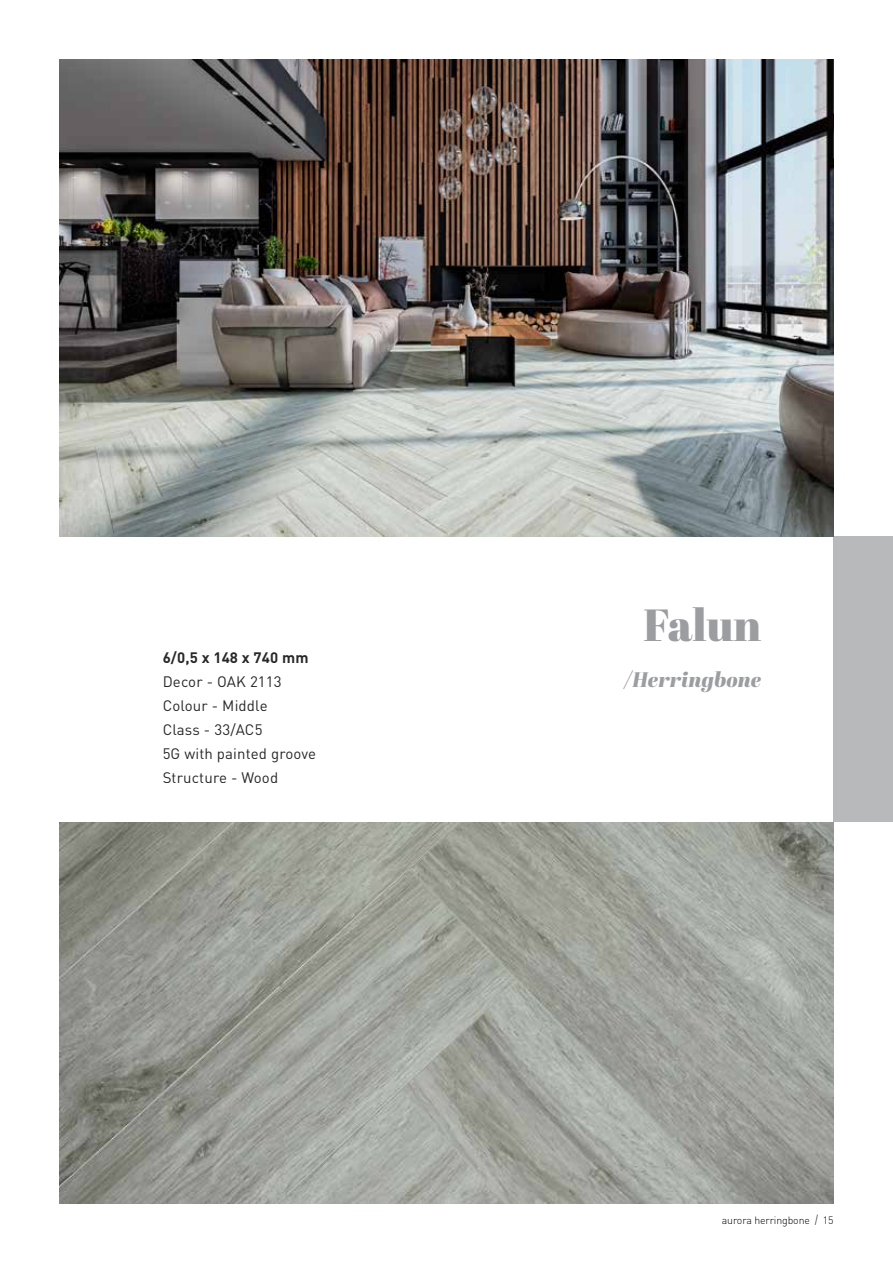
<style>
.page{position:relative;width:893px;height:1263px;background:#fff}
.page>*{position:absolute;margin:0;border:0;box-sizing:border-box;transform-origin:0 0}
.t1{font:45px "Abril Fatface";letter-spacing:-.005em;color:#9c9da0}
.t2{font:italic 21px "Abril Fatface";color:#9c9da0}
.t3{font:15px/24px "DIN Pro";letter-spacing:.01em;color:#000}
.t4{font:700 15px "DIN Pro";letter-spacing:.01em;color:#000}
.t5{font:300 10.5px "DIN Pro";letter-spacing:-.01em;color:#000}
.s1{font-stretch:condensed;font-size:12px}
</style>
<div class="page">
<img style="left:60px;top:822px;width:773px;height:381px">
<div style="left:833px;top:536px;width:60px;height:286px;background:#b8b9bb"></div>
<img style="left:60px;top:60px;width:773px;height:476px">
<h1 class="t1" style="left:644px;top:593px;width:119px">Falun</h1>
<p class="t4" style="left:163px;top:645px;width:147px">6/0,5 x 148 x 740 mm</p>
<p class="t3" style="left:163px;top:668px;width:155px">Decor - OAK 2113<br>Colour - Middle<br>Class - 33/AC5<br>5G with painted groove<br>Structure - Wood</p>
<h2 class="t2" style="left:623px;top:664px;width:139px">/Herringbone</h2>
<p class="t5" style="left:722px;top:1212px;width:113px">aurora herringbone <span class="s1">/</span> 15</p>
</div>
